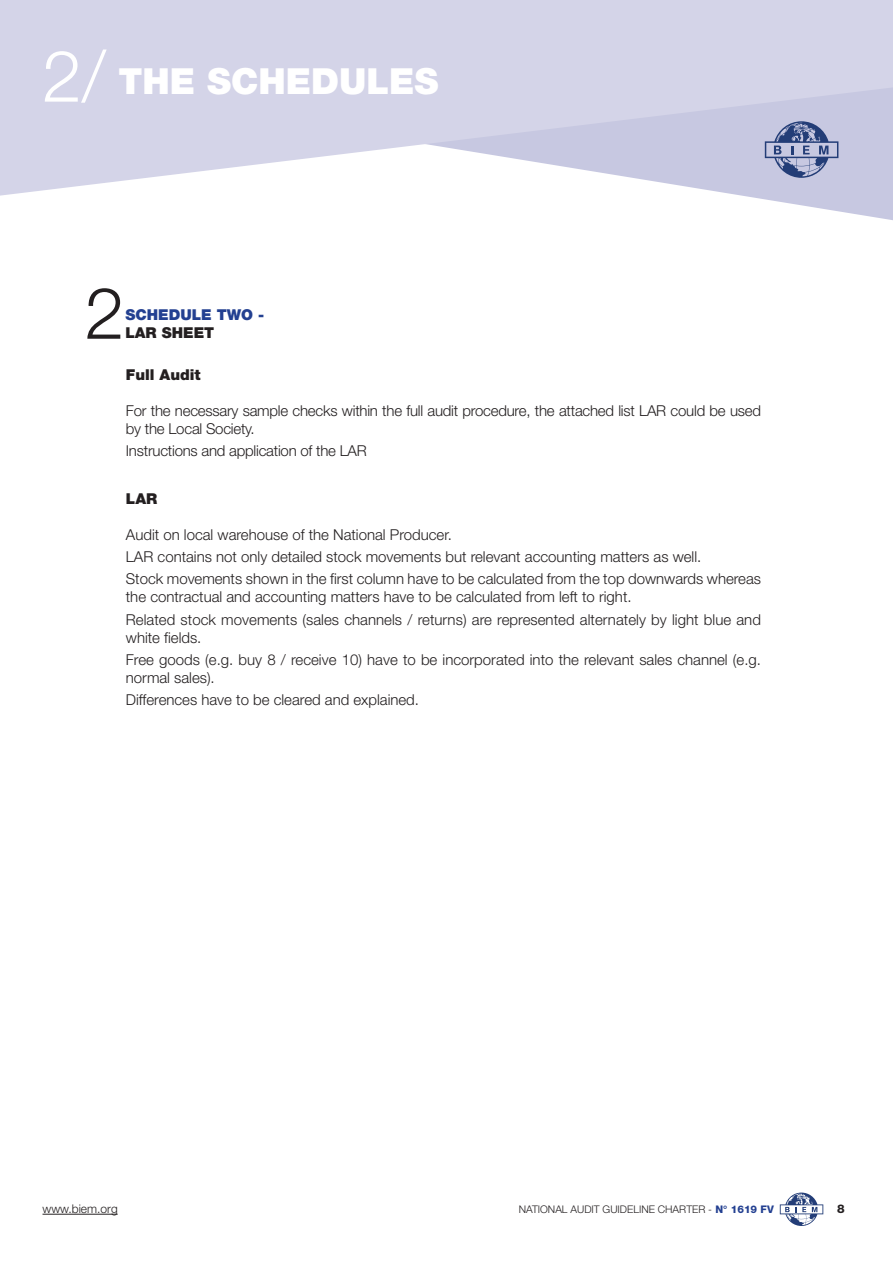
<style>
.page{position:relative;width:893px;height:1263px;background:#fff}
.page>*{position:absolute;margin:0;border:0;box-sizing:border-box;transform-origin:0 0}
.t1{font:300 71.55px "Helvetica Neue";color:#231f20}
.t2{font:900 36px "Helvetica Neue";color:#fff}
.t3{font:300 15px/22.2px "Helvetica Neue";color:#231f20}
.t4{font:900 15px "Helvetica Neue";color:#231f20}
.t5{font:900 15px "Helvetica Neue";color:#234091}
.t6{font:300 12px "Helvetica Neue";color:#231f20}
.t7{font:800 12px "Helvetica Neue";color:#231f20}
.t8{font:300 10.5px "Helvetica Neue";color:#231f20}
.s1{font-weight:300;font-size:71.55px}
.s2{font-weight:800;color:#234091}
</style>
<div class="page">
<svg style="left:780px;top:1192px;width:43px;height:34px"></svg>
<hr style="left:43px;top:1214px;width:75px;height:1px;background:#231f20">
<svg style="left:745px;top:196px;width:148px;height:24px"></svg>
<svg style="left:0;top:0;width:893px;height:196px;background:#d6d7e9"></svg>
<svg style="left:765px;top:121px;width:73px;height:57px;background:#9099bd"></svg>
<h2 class="t2" style="left:42px;top:68px;width:398px"><span class="s1">2/</span> THE SCHEDULES</h2>
<h1 class="t1" style="left:85px;top:288px;width:41px">2</h1>
<p class="t5" style="left:125px;top:309px;width:140px">SCHEDULE TWO -</p>
<p class="t4" style="left:125px;top:327px;width:90px">LAR SHEET</p>
<p class="t4" style="left:126px;top:369px;width:76px">Full Audit</p>
<p class="t3" style="left:126px;top:403px;width:637px;line-height:18px">For the necessary sample checks within the full audit procedure, the attached list LAR could be used by the Local Society.</p>
<p class="t3" style="left:126px;top:441px;width:242px">Instructions and application of the LAR</p>
<p class="t4" style="left:126px;top:493px;width:33px">LAR</p>
<p class="t3" style="left:126px;top:525px;width:637px">Audit on local warehouse of the National Producer.<br>LAR contains not only detailed stock movements but relevant accounting matters as well.<br>Stock movements shown in the first column have to be calculated from the top downwards whereas</p>
<p class="t3" style="left:126px;top:587px;width:637px">the contractual and accounting matters have to be calculated from left to right.<br>Related stock movements (sales channels / returns) are represented alternately by light blue and</p>
<p class="t3" style="left:126px;top:627px;width:637px">white fields.<br>Free goods (e.g. buy 8 / receive 10) have to be incorporated into the relevant sales channel (e.g.</p>
<p class="t3" style="left:126px;top:668px;width:295px">normal sales).<br>Differences have to be cleared and explained.</p>
<p class="t6" style="left:43px;top:1204px;width:77px">www.biem.org</p>
<p class="t8" style="left:519px;top:1206px;width:257px">NATIONAL AUDIT GUIDELINE CHARTER - <span class="s2">N° 1619 FV</span></p>
<p class="t7" style="left:837px;top:1205px;width:9px">8</p>
</div>
